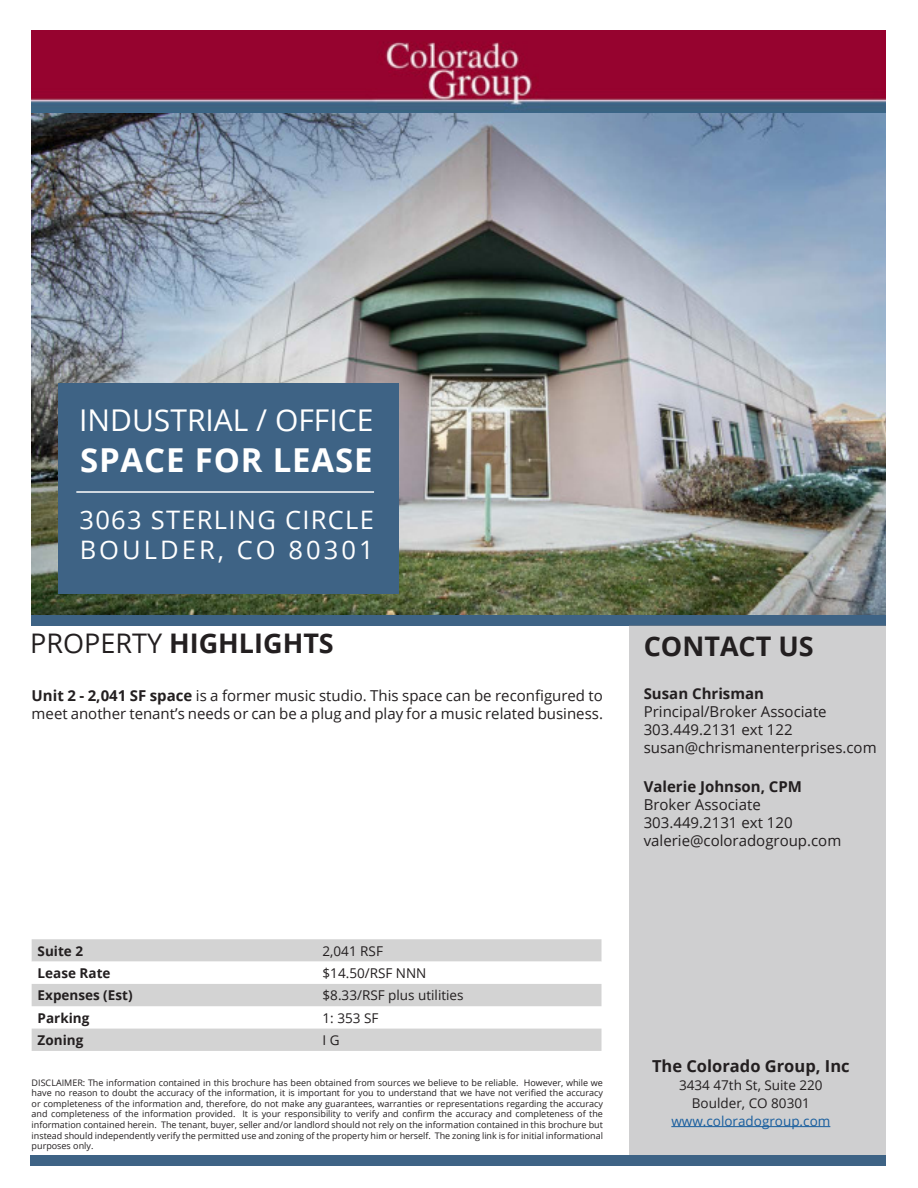
<style>
.page{position:relative;width:918px;height:1188px;background:#fff}
.page>*{position:absolute;margin:0;border:0;box-sizing:border-box;transform-origin:0 0}
.t1{font:700 33px "Open Sans";letter-spacing:.025em;color:#fff}
.t2{font:30px "Open Sans";color:#fff}
.t3{font:700 27px "Open Sans";color:#231f20}
.t4{font:25.5px/30px "Open Sans";letter-spacing:.05em;color:#fff}
.t5{font:700 16.5px "Open Sans";color:#231f20}
.t6{font:15px/18px "Open Sans";color:#231f20}
.t7{font:700 15px "Open Sans";color:#231f20}
.t8{font:13.5px/18px "Open Sans";color:#231f20;text-align:center}
.t9{font:700 13.5px "Open Sans";color:#231f20}
.t10{font:13.5px "Open Sans";color:#175d9e}
.t11{font:9px/10.5px "Open Sans";color:#231f20;text-align:justify}
.s1{font-weight:400}
.s2{font-weight:700}
</style>
<div class="page">
<img style="left:31px;top:31px;width:855px;height:585px">
<div style="left:31px;top:616px;width:855px;height:10px;background:#3e6385"></div>
<div style="left:629px;top:626px;width:257px;height:535px;background:#cfcfd0"></div>
<div style="left:59px;top:383px;width:340px;height:211px;background:#3e6385"></div>
<div style="left:30px;top:1155px;width:856px;height:10px;background:#3e6385"></div>
<hr style="left:76px;top:491px;width:298px;height:2px;background:#fff">
<svg style="left:32px;top:939px;width:570px;height:112px"></svg>
<hr style="left:671px;top:1126px;width:159px;height:1px;background:#175d9e">
<h2 class="t2" style="left:79px;top:408px;width:296px">INDUSTRIAL / OFFICE</h2>
<h1 class="t1" style="left:80px;top:447px;width:294px">SPACE FOR LEASE</h1>
<h3 class="t4" style="left:79px;top:507px;width:296px">3063 STERLING CIRCLE<br>BOULDER, CO 80301</h3>
<h3 class="t3" style="left:30px;top:632px;width:305px"><span class="s1">PROPERTY</span> HIGHLIGHTS</h3>
<h3 class="t3" style="left:644px;top:636px;width:172px">CONTACT US</h3>
<h3 class="t6" style="left:32px;top:687px;width:573px"><span class="s2">Unit 2 - 2,041 SF space</span> is a former music studio. This space can be reconfigured to meet another tenant’s needs or can be a plug and play for a music related business.</h3>
<h3 class="t9" style="left:38px;top:945px;width:47px">Suite 2</h3>
<h3 class="t8" style="left:323px;top:943px;width:62px">2,041 RSF</h3>
<h3 class="t9" style="left:38px;top:968px;width:74px">Lease Rate</h3>
<h3 class="t8" style="left:323px;top:965px;width:105px">$14.50/RSF NNN</h3>
<h3 class="t9" style="left:38px;top:990px;width:96px">Expenses (Est)</h3>
<h3 class="t8" style="left:323px;top:988px;width:143px">$8.33/RSF plus utilities</h3>
<h3 class="t9" style="left:38px;top:1012px;width:53px">Parking</h3>
<h3 class="t8" style="left:323px;top:1010px;width:57px">1: 353 SF</h3>
<h3 class="t9" style="left:38px;top:1035px;width:47px">Zoning</h3>
<h3 class="t8" style="left:323px;top:1032px;width:19px">I G</h3>
<p class="t11" style="left:32px;top:1078px;width:573px">DISCLAIMER: The information contained in this brochure has been obtained from sources we believe to be reliable. However, while we have no reason to doubt the accuracy of the information, it is important for you to understand that we have not verified the accuracy or completeness of the information and, therefore, do not make any guarantees, warranties or representations regarding the accuracy and completeness of the information provided. It is your responsibility to verify and confirm the accuracy and completeness of the information contained herein. The tenant, buyer, seller and/or landlord should not rely on the information contained in this brochure but instead should independently verify the permitted use and zoning of the property him or herself. The zoning link is for initial informational purposes only.</p>
<h3 class="t7" style="left:644px;top:687px;width:122px">Susan Chrisman</h3>
<h3 class="t6" style="left:644px;top:704px;width:234px">Principal/Broker Associate<br>303.449.2131 ext 122 susan@chrismanenterprises.com</h3>
<h3 class="t7" style="left:644px;top:781px;width:160px">Valerie Johnson, CPM</h3>
<h3 class="t6" style="left:644px;top:797px;width:199px">Broker Associate<br>303.449.2131 ext 120 valerie@coloradogroup.com</h3>
<h3 class="t5" style="left:652px;top:1059px;width:199px">The Colorado Group, Inc</h3>
<h3 class="t8" style="left:679px;top:1077px;width:145px">3434 47th St, Suite 220<br>Boulder, CO 80301</h3>
<h3 class="t10" style="left:671px;top:1115px;width:161px">www.coloradogroup.com</h3>
</div>
